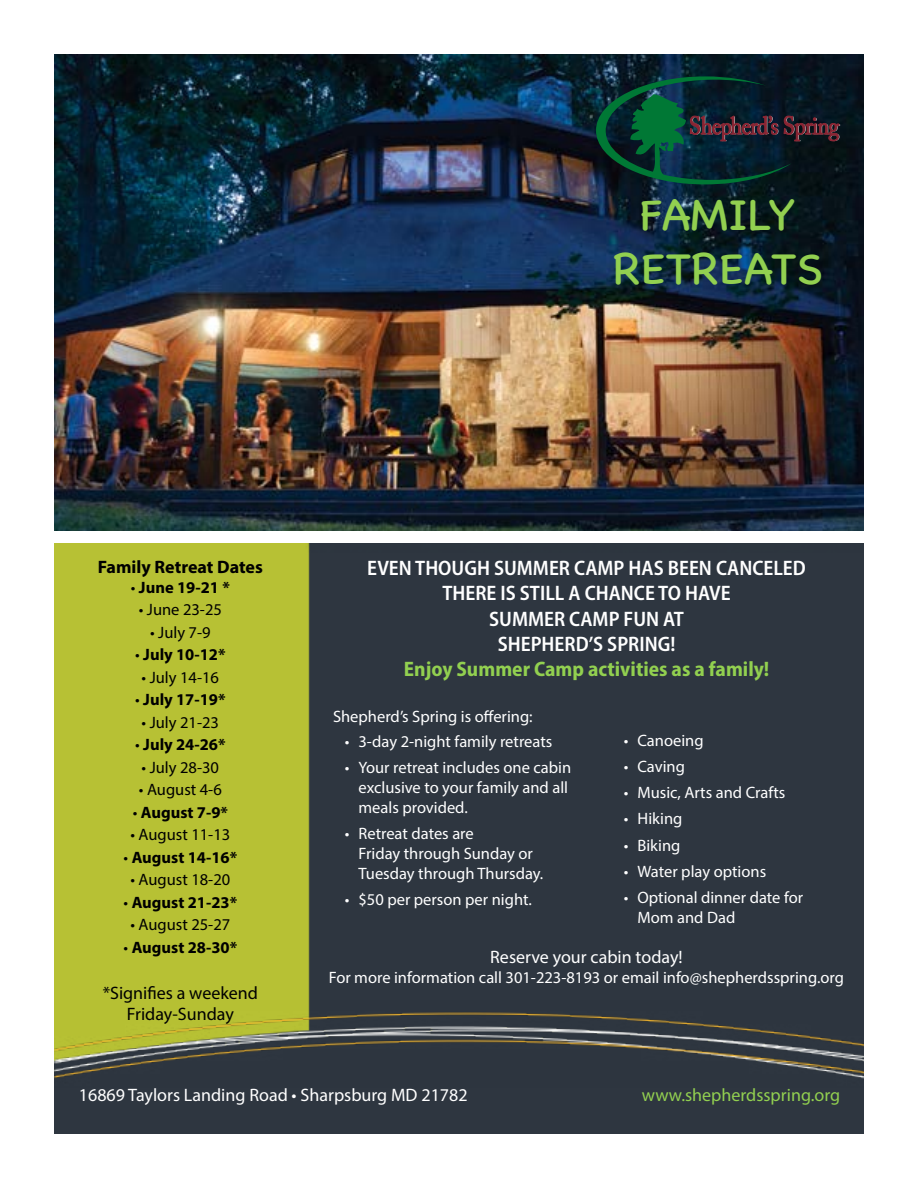
<style>
.page{position:relative;width:918px;height:1188px;background:#fff}
.page>*{position:absolute;margin:0;border:0;box-sizing:border-box;transform-origin:0 0}
.t1{font:45px/54px "Chalkboard SE";color:#92d050;text-align:center}
.t2{font:600 semi-condensed 21px/25.2px "Myriad Pro";color:#fff;text-align:center}
.t3{font:700 semi-condensed 21px "Myriad Pro";color:#92d050}
.t4{font:18px "Myriad Pro";color:#fff}
.t5{font:18px/21.6px "Myriad Pro";color:#000;text-align:center}
.t6{font:18px "Myriad Pro";color:#92d050}
.t7{font:700 18px "Myriad Pro";color:#000}
.t8{font:16.5px/19.8px "Myriad Pro";color:#fff}
.t9{font:700 16.5px "Myriad Pro";color:#000}
.t10{font:16.5px "Myriad Pro";color:#000}
.s1{font-weight:400}
</style>
<div class="page">
<img style="left:54px;top:54px;width:810px;height:477px">
<img style="left:54px;top:543px;width:810px;height:591px">
<img style="left:54px;top:1000px;width:810px;height:87px">
<svg style="left:596px;top:76px;width:244px;height:108px"></svg>
<h1 class="t1" style="left:613px;top:185px;width:211px">FAMILY<br>RETREATS</h1>
<p class="t7" style="left:98px;top:555px;width:167px">Family Retreat Dates</p>
<p class="t9" style="left:131px;top:576px;width:101px"><span class="s1">•</span> June 19-21 *</p>
<p class="t10" style="left:139px;top:600px;width:85px">• June 23-25</p>
<p class="t10" style="left:150px;top:622px;width:62px">• July 7-9</p>
<p class="t9" style="left:135px;top:644px;width:92px"><span class="s1">•</span> July 10-12*</p>
<p class="t10" style="left:142px;top:667px;width:79px">• July 14-16</p>
<p class="t9" style="left:135px;top:689px;width:92px"><span class="s1">•</span> July 17-19*</p>
<p class="t10" style="left:142px;top:712px;width:79px">• July 21-23</p>
<p class="t9" style="left:135px;top:734px;width:92px"><span class="s1">•</span> July 24-26*</p>
<p class="t10" style="left:142px;top:757px;width:79px">• July 28-30</p>
<p class="t10" style="left:139px;top:780px;width:84px">• August 4-6</p>
<p class="t9" style="left:133px;top:801px;width:97px"><span class="s1">•</span> August 7-9*</p>
<p class="t10" style="left:130px;top:825px;width:101px">• August 11-13</p>
<p class="t9" style="left:124px;top:846px;width:115px"><span class="s1">•</span> August 14-16*</p>
<p class="t10" style="left:130px;top:870px;width:101px">• August 18-20</p>
<p class="t9" style="left:124px;top:892px;width:115px"><span class="s1">•</span> August 21-23*</p>
<p class="t10" style="left:130px;top:915px;width:101px">• August 25-27</p>
<p class="t9" style="left:124px;top:937px;width:115px"><span class="s1">•</span> August 28-30*</p>
<p class="t5" style="left:103px;top:982px;width:157px">*Signifies a weekend<br>Friday-Sunday</p>
<p class="t2" style="left:367px;top:555px;width:440px">EVEN THOUGH SUMMER CAMP HAS BEEN CANCELED<br>THERE IS STILL A CHANCE TO HAVE<br>SUMMER CAMP FUN AT<br>SHEPHERD’S SPRING!</p>
<p class="t3" style="left:404px;top:655px;width:367px">Enjoy Summer Camp activities as a family!</p>
<p class="t8" style="left:333px;top:706px;width:201px">Shepherd’s Spring is offering:</p>
<p class="t8" style="left:345px;top:731px;width:209px">• 3-day 2-night family retreats</p>
<p class="t8" style="left:358px;top:757px;width:214px;text-indent:-13px">• Your retreat includes one cabin exclusive to your family and all meals provided.</p>
<p class="t8" style="left:358px;top:823px;width:186px;text-indent:-13px">• Retreat dates are<br>Friday through Sunday or<br>Tuesday through Thursday.</p>
<p class="t8" style="left:345px;top:889px;width:188px">• $50 per person per night.</p>
<p class="t8" style="left:624px;top:730px;width:81px">• Canoeing</p>
<p class="t8" style="left:624px;top:756px;width:62px">• Caving</p>
<p class="t8" style="left:624px;top:783px;width:163px">• Music, Arts and Crafts</p>
<p class="t8" style="left:624px;top:809px;width:60px">• Hiking</p>
<p class="t8" style="left:624px;top:835px;width:58px">• Biking</p>
<p class="t8" style="left:624px;top:861px;width:144px">• Water play options</p>
<p class="t8" style="left:637px;top:888px;width:167px;text-indent:-13px">• Optional dinner date for<br>Mom and Dad</p>
<p class="t4" style="left:490px;top:946px;width:194px">Reserve your cabin today!</p>
<p class="t8" style="left:329px;top:967px;width:517px">For more information call 301-223-8193 or email info@shepherdsspring.org</p>
<p class="t4" style="left:79px;top:1083px;width:390px">16869 Taylors Landing Road • Sharpsburg MD 21782</p>
<p class="t6" style="left:642px;top:1083px;width:200px">www.shepherdsspring.org</p>
</div>
